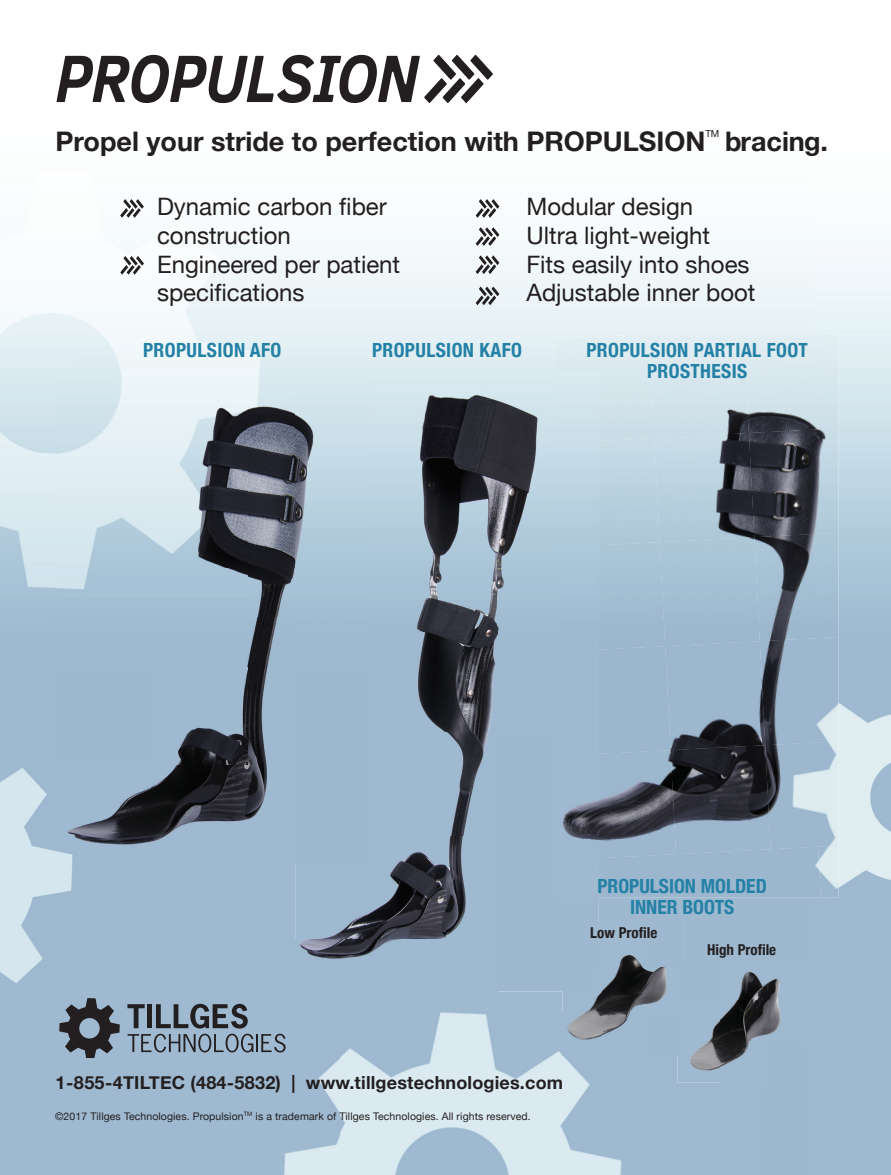
<style>
.page{position:relative;width:891px;height:1175px;background:#fff}
.page>*{position:absolute;margin:0;border:0;box-sizing:border-box;transform-origin:0 0}
.t1{font:700 27px "Helvetica Neue";color:#231f20}
.t2{font:24px/28.8px "Helvetica Neue";color:#231f20}
.t3{font:700 condensed 19.5px/21.1px "Helvetica Neue";letter-spacing:.02em;color:#2481a6;text-align:center}
.t4{font:700 condensed 19.5px/21px "Helvetica Neue";color:#2481a6;text-align:center}
.t5{font:700 18px "Helvetica Neue";letter-spacing:.01em;color:#231f20}
.t6{font:700 condensed 15px "Helvetica Neue";color:#231f20}
.t7{font:10.5px "Helvetica Neue";letter-spacing:.01em;color:#231f20}
.t8{font:9.75px "Helvetica Neue";color:#231f20}
</style>
<div class="page">
<img style="left:813px;top:188px;width:78px;height:986px">
<img style="left:0;top:346px;width:77px;height:828px">
<div style="left:77px;top:864px;width:263px;height:310px;background:#9fb9d0"></div>
<img style="left:340px;top:991px;width:263px;height:183px">
<svg style="left:57px;top:55px;width:436px;height:48px"></svg>
<img style="left:56px;top:371px;width:313px;height:493px">
<img style="left:649px;top:335px;width:95px;height:103px">
<img style="left:744px;top:335px;width:94px;height:98px">
<img style="left:654px;top:433px;width:95px;height:109px">
<img style="left:749px;top:428px;width:89px;height:109px">
<div style="left:660px;top:537px;width:94px;height:109px;background:#a4bfd3"></div>
<img style="left:754px;top:532px;width:84px;height:109px">
<img style="left:665px;top:641px;width:95px;height:109px">
<img style="left:760px;top:637px;width:78px;height:108px">
<img style="left:598px;top:750px;width:72px;height:96px">
<img style="left:670px;top:745px;width:95px;height:101px">
<img style="left:765px;top:741px;width:73px;height:105px">
<img style="left:818px;top:845px;width:20px;height:52px">
<img style="left:369px;top:371px;width:187px;height:51px">
<img style="left:369px;top:422px;width:128px;height:414px">
<img style="left:497px;top:422px;width:59px;height:466px">
<img style="left:296px;top:836px;width:202px;height:155px">
<img style="left:556px;top:371px;width:42px;height:526px">
<svg style="left:127px;top:1003px;width:159px;height:49px;background:#7c8e9f"></svg>
<svg style="left:59px;top:998px;width:61px;height:59px;background:#5f6a76"></svg>
<img style="left:683px;top:959px;width:123px;height:82px">
<img style="left:678px;top:1041px;width:128px;height:41px">
<div style="left:598px;top:923px;width:85px;height:44px;background:#9eb9cf"></div>
<img style="left:562px;top:967px;width:116px;height:88px">
<div style="left:562px;top:923px;width:36px;height:68px;background:#9eb9cf"></div>
<img style="left:678px;top:959px;width:5px;height:96px">
<svg style="left:120px;top:199px;width:24px;height:19px"></svg>
<svg style="left:120px;top:256px;width:24px;height:18px"></svg>
<svg style="left:476px;top:199px;width:23px;height:19px"></svg>
<svg style="left:476px;top:227px;width:23px;height:19px"></svg>
<svg style="left:476px;top:255px;width:23px;height:19px"></svg>
<svg style="left:476px;top:286px;width:23px;height:19px"></svg>
<p class="t1" style="left:56px;top:120px;width:651px">Propel your stride to perfection with PROPULSION</p>
<p class="t8" style="left:705px;top:127px;width:15px">TM</p>
<p class="t1" style="left:725px;top:120px;width:104px">bracing.</p>
<p class="t2" style="left:157px;top:193px;width:245px">Dynamic carbon fiber construction<br>Engineered per patient specifications</p>
<p class="t2" style="left:527px;top:193px;width:230px">Modular design<br>Ultra light-weight<br>Fits easily into shoes<br>Adjustable inner boot</p>
<p class="t3" style="left:143px;top:338px;width:140px">PROPULSION AFO</p>
<p class="t3" style="left:372px;top:338px;width:151px">PROPULSION KAFO</p>
<p class="t3" style="left:586px;top:338px;width:223px">PROPULSION PARTIAL FOOT<br>PROSTHESIS</p>
<p class="t4" style="left:598px;top:874px;width:171px">PROPULSION MOLDED<br>INNER BOOTS</p>
<p class="t6" style="left:590px;top:920px;width:69px">Low Profile</p>
<p class="t5" style="left:56px;top:1068px;width:509px">1-855-4TILTEC (484-5832) | www.tillgestechnologies.com</p>
<p class="t7" style="left:55px;top:1109px;width:477px">©2017 Tillges Technologies. Propulsion<sup>TM</sup> is a trademark of Tillges Technologies. All rights reserved.</p>
<p class="t6" style="left:707px;top:937px;width:71px">High Profile</p>
</div>
